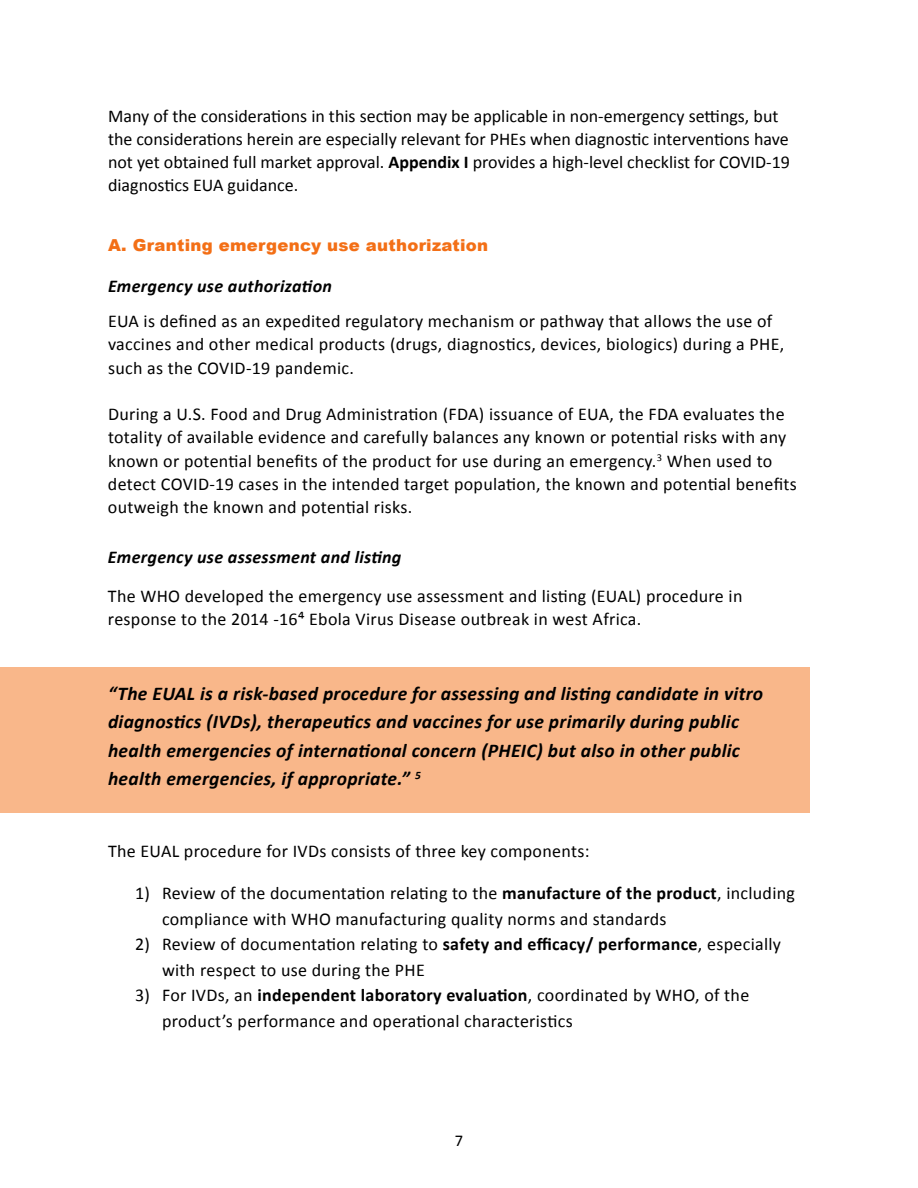
<style>
.page{position:relative;width:918px;height:1188px;background:#fff}
.page>*{position:absolute;margin:0;border:0;box-sizing:border-box;transform-origin:0 0}
.t1{font:italic 700 19.5px/28.5px "Calibri";letter-spacing:.015em;color:#000}
.t2{font:18px/23.2px "Calibri";letter-spacing:.015em;color:#000}
.t3{font:italic 700 18px "Calibri";letter-spacing:.015em;color:#000}
.t4{font:900 16.5px "Arial";letter-spacing:.015em;color:#f36f16}
.t5{font:16.5px "Calibri";color:#000}
.s1{font-weight:700}
</style>
<div class="page">
<div style="left:0;top:667px;width:810px;height:146px;background:#f9b78a"></div>
<p class="t2" style="left:108px;top:103px;width:683px">Many of the considerations in this section may be applicable in non-emergency settings, but the considerations herein are especially relevant for PHEs when diagnostic interventions have not yet obtained full market approval. <span class="s1">Appendix I</span> provides a high-level checklist for COVID-19 diagnostics EUA guidance.</p>
<p class="t4" style="left:108px;top:233px;width:382px">A. Granting emergency use authorization</p>
<p class="t3" style="left:108px;top:273px;width:226px">Emergency use authorization</p>
<p class="t2" style="left:108px;top:309px;width:678px">EUA is defined as an expedited regulatory mechanism or pathway that allows the use of vaccines and other medical products (drugs, diagnostics, devices, biologics) during a PHE, such as the COVID-19 pandemic.</p>
<p class="t2" style="left:108px;top:402px;width:690px">During a U.S. Food and Drug Administration (FDA) issuance of EUA, the FDA evaluates the totality of available evidence and carefully balances any known or potential risks with any known or potential benefits of the product for use during an emergency.<sup>3</sup> When used to detect COVID-19 cases in the intended target population, the known and potential benefits outweigh the known and potential risks.</p>
<p class="t3" style="left:108px;top:545px;width:295px">Emergency use assessment and listing</p>
<p class="t2" style="left:108px;top:583px;width:636px">The WHO developed the emergency use assessment and listing (EUAL) procedure in response to the 2014 -16⁴ Ebola Virus Disease outbreak in west Africa.</p>
<p class="t1" style="left:108px;top:678px;width:657px">“The EUAL is a risk-based procedure for assessing and listing candidate in vitro diagnostics (IVDs), therapeutics and vaccines for use primarily during public health emergencies of international concern (PHEIC) but also in other public health emergencies, if appropriate.” <sup>5</sup></p>
<p class="t2" style="left:108px;top:839px;width:483px">The EUAL procedure for IVDs consists of three key components:</p>
<p class="t2" style="left:162px;top:880px;width:635px;line-height:25.5px;text-indent:-27px">1) Review of the documentation relating to the <span class="s1">manufacture of the product</span>, including compliance with WHO manufacturing quality norms and standards</p>
<p class="t2" style="left:162px;top:931px;width:621px;line-height:25.5px;text-indent:-27px">2) Review of documentation relating to <span class="s1">safety and efficacy/ performance</span>, especially with respect to use during the PHE</p>
<p class="t2" style="left:162px;top:982px;width:589px;line-height:25.5px;text-indent:-27px">3) For IVDs, an <span class="s1">independent laboratory evaluation</span>, coordinated by WHO, of the product’s performance and operational characteristics</p>
<p class="t5" style="left:455px;top:1129px;width:10px">7</p>
</div>
